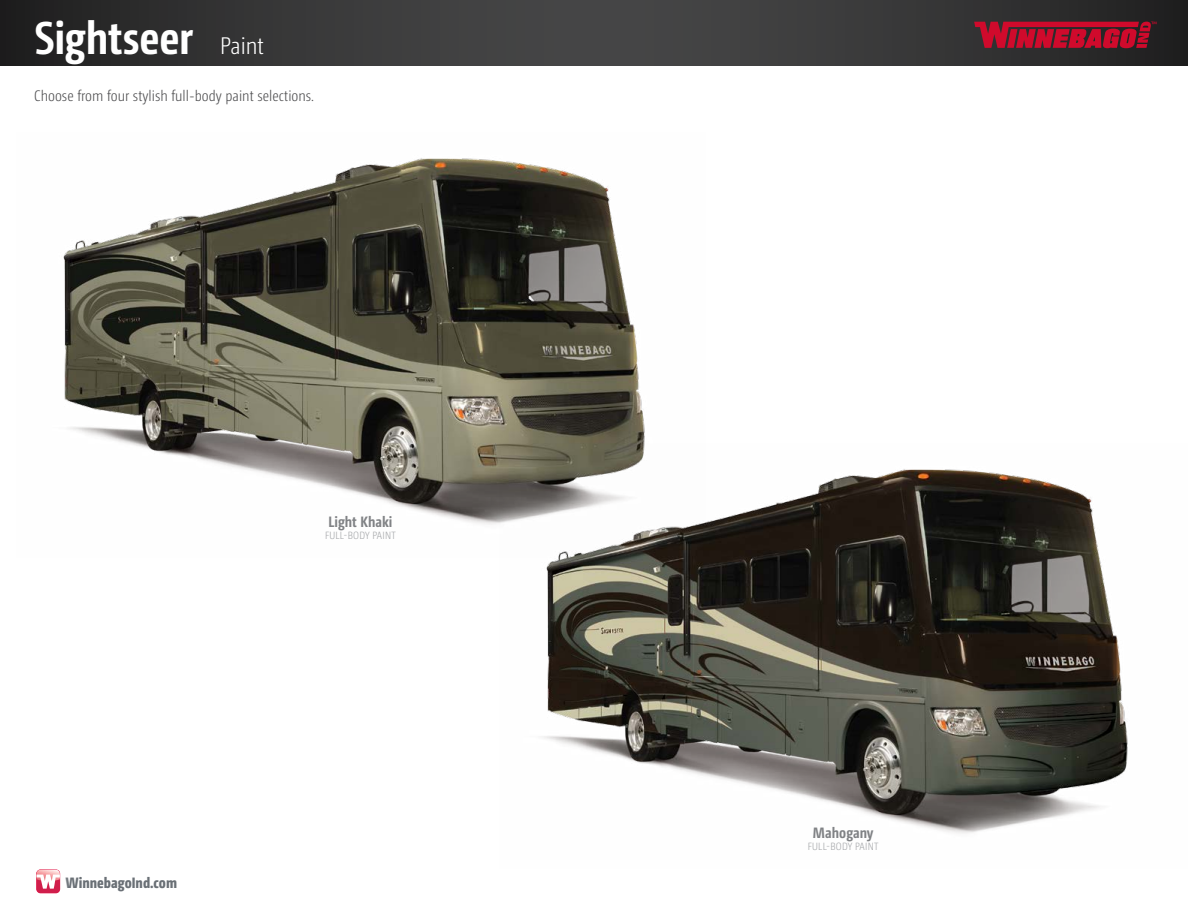
<style>
.page{position:relative;width:1188px;height:918px;background:#fff}
.page>*{position:absolute;margin:0;border:0;box-sizing:border-box;transform-origin:0 0}
.t1{font:700 45.9px "Camingo Dos Pro Cd";letter-spacing:-.005em;color:#fff}
.t2{font:300 24px "Camingo Dos Pro Cd";color:#fff}
.t3{font:300 15.15px "Camingo Dos Pro Cd";color:#4d4d4f}
.t4{font:700 15px "Camingo Dos Pro Cd";color:#808285}
.t5{font:800 15px "Camingo Dos Pro Cd";color:#6a7076}
.t6{font:300 10.5px "Camingo Dos Pro Cd";letter-spacing:.025em;color:#a3a5a8}
</style>
<div class="page">
<svg style="left:0;top:0;width:1188px;height:66px;background:#373637"></svg>
<svg style="left:974px;top:22px;width:183px;height:26px;background:#9d132b"></svg>
<svg style="left:36px;top:873px;width:25px;height:21px"></svg>
<div style="left:36px;top:869px;width:24px;height:24px;background:#df2a57;border-radius:4px"></div>
<div style="left:37px;top:870px;width:23px;height:23px;background:#d01e4b;border-radius:4px"></div>
<svg style="left:37px;top:870px;width:23px;height:19px"></svg>
<img style="left:63px;top:158px;width:582px;height:367px">
<img style="left:499px;top:444px;width:629px;height:390px">
<h1 class="t1" style="left:35px;top:10px;width:160px">Sightseer</h1>
<h2 class="t2" style="left:220px;top:32px;width:45px">Paint</h2>
<p class="t3" style="left:34px;top:87px;width:281px">Choose from four stylish full-body paint selections.</p>
<p class="t5" style="left:66px;top:873px;width:113px">WinnebagoInd.com</p>
<p class="t4" style="left:329px;top:513px;width:65px">Light Khaki</p>
<p class="t6" style="left:325px;top:529px;width:72px">FULL-BODY PAINT</p>
<p class="t4" style="left:813px;top:824px;width:62px">Mahogany</p>
<p class="t6" style="left:808px;top:840px;width:72px">FULL-BODY PAINT</p>
</div>
